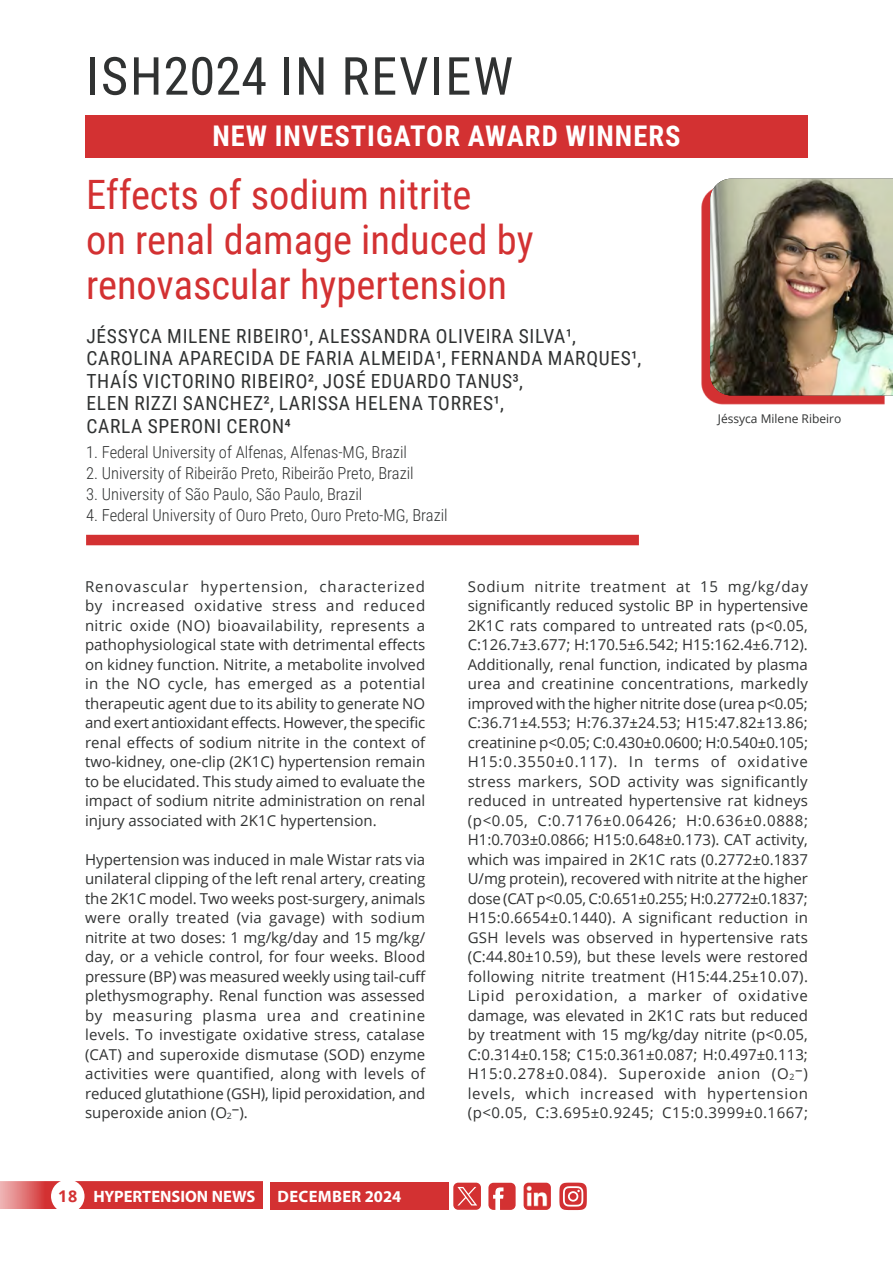
<style>
.page{position:relative;width:893px;height:1263px;background:#fff}
.page>*{position:absolute;margin:0;border:0;box-sizing:border-box;transform-origin:0 0}
.Main_heading_1{font:52.5px "Roboto Condensed";letter-spacing:.035em;color:#303232}
.Sub_Heading_1{font:40.5px/45px "Roboto Condensed";color:#d33132}
.t1{font:700 28.5px "Roboto Condensed";letter-spacing:.035em;color:#fff}
.Author_-_Name{font:19.5px/22.5px "Roboto Condensed";letter-spacing:.035em;color:#303232}
.Author_-_Position_title_-_RED{font:300 16.5px "Roboto Condensed";color:#303232}
.t2{font:700 16.5px "Myriad Pro";color:#fff}
.t3{font:700 16.5px "Myriad Pro";letter-spacing:.02em;color:#fff}
.Body_text_justified_2_columns{font:15px/19.5px "Open Sans";color:#303232;text-align:justify}
.Captions{font:12px "Open Sans";color:#303232}
.s1{font-size:8.7px}
.s2{font-family:"Open Sans";font-size:16.2px;color:#d33132}
</style>
<div class="page">
<svg style="left:488px;top:1183px;width:28px;height:27px"></svg>
<div style="left:270px;top:1183px;width:179px;height:27px;background:#d33132"></div>
<svg style="left:0;top:1182px;width:263px;height:27px;background:#d53e3f"></svg>
<div style="left:51px;top:1179px;width:34px;height:34px;background:#fff;border-radius:50%"></div>
<img style="left:524px;top:1183px;width:27px;height:27px">
<div style="left:453px;top:1183px;width:28px;height:27px;background:#d33132;border-radius:5px"></div>
<svg style="left:457px;top:1187px;width:20px;height:18px"></svg>
<svg style="left:559px;top:1182px;width:28px;height:28px"></svg>
<div style="left:86px;top:535px;width:553px;height:10px;background:#d33132"></div>
<div style="left:702px;top:187px;width:183px;height:217px;background:#d33132"></div>
<img style="left:710px;top:179px;width:183px;height:216px">
<div style="left:85px;top:115px;width:723px;height:42px;background:#d33132"></div>
<p class="Main_heading_1" style="left:86px;top:39px;width:429px">ISH2024 IN REVIEW</p>
<p class="t1" style="left:212px;top:116px;width:470px">NEW INVESTIGATOR AWARD WINNERS</p>
<p class="Sub_Heading_1" style="left:86px;top:171px;width:449px">Effects of sodium nitrite<br>on renal damage induced by renovascular hypertension</p>
<p class="Author_-_Name" style="left:86px;top:324px;width:556px">JÉSSYCA MILENE RIBEIRO¹, ALESSANDRA OLIVEIRA SILVA¹, CAROLINA APARECIDA DE FARIA ALMEIDA¹, FERNANDA MARQUES¹, THAÍS VICTORINO RIBEIRO², JOSÉ EDUARDO TANUS³,<br>ELEN RIZZI SANCHEZ², LARISSA HELENA TORRES¹,<br>CARLA SPERONI CERON⁴</p>
<p class="Author_-_Position_title_-_RED" style="left:86px;top:441px;width:322px">1. Federal University of Alfenas, Alfenas-MG, Brazil</p>
<p class="Author_-_Position_title_-_RED" style="left:86px;top:462px;width:329px">2. University of Ribeirão Preto, Ribeirão Preto, Brazil</p>
<p class="Author_-_Position_title_-_RED" style="left:86px;top:483px;width:278px">3. University of São Paulo, São Paulo, Brazil</p>
<p class="Author_-_Position_title_-_RED" style="left:86px;top:504px;width:363px">4. Federal University of Ouro Preto, Ouro Preto-MG, Brazil</p>
<p class="Captions" style="left:718px;top:410px;width:125px">Jéssyca Milene Ribeiro</p>
<p class="Body_text_justified_2_columns" style="left:85px;top:576px;width:342px">Renovascular hypertension, characterized by increased oxidative stress and reduced nitric oxide (NO) bioavailability, represents a pathophysiological state with detrimental effects on kidney function. Nitrite, a metabolite involved in the NO cycle, has emerged as a potential therapeutic agent due to its ability to generate NO and exert antioxidant effects. However, the specific renal effects of sodium nitrite in the context of two-kidney, one-clip (2K1C) hypertension remain to be elucidated. This study aimed to evaluate the impact of sodium nitrite administration on renal injury associated with 2K1C hypertension.</p>
<p class="Body_text_justified_2_columns" style="left:85px;top:849px;width:342px">Hypertension was induced in male Wistar rats via unilateral clipping of the left renal artery, creating the 2K1C model. Two weeks post-surgery, animals were orally treated (via gavage) with sodium nitrite at two doses: 1 mg/kg/day and 15 mg/kg/ day, or a vehicle control, for four weeks. Blood pressure (BP) was measured weekly using tail-cuff plethysmography. Renal function was assessed by measuring plasma urea and creatinine levels. To investigate oxidative stress, catalase (CAT) and superoxide dismutase (SOD) enzyme activities were quantified, along with levels of reduced glutathione (GSH), lipid peroxidation, and superoxide anion (O<span class="s1">2</span>–).</p>
<p class="t2" style="left:58px;top:1186px;width:199px"><span class="s2">18</span> HYPERTENSION NEWS</p>
<p class="t3" style="left:278px;top:1186px;width:125px">DECEMBER 2024</p>
<p class="Body_text_justified_2_columns" style="left:468px;top:576px;width:342px">Sodium nitrite treatment at 15 mg/kg/day significantly reduced systolic BP in hypertensive 2K1C rats compared to untreated rats (p&lt;0.05, C:126.7±3.677; H:170.5±6.542; H15:162.4±6.712).<br>Additionally, renal function, indicated by plasma urea and creatinine concentrations, markedly improved with the higher nitrite dose (urea p&lt;0.05; C:36.71±4.553; H:76.37±24.53; H15:47.82±13.86; creatinine p&lt;0.05; C:0.430±0.0600; H:0.540±0.105; H15:0.3550±0.117). In terms of oxidative stress markers, SOD activity was significantly reduced in untreated hypertensive rat kidneys (p&lt;0.05, C:0.7176±0.06426; H:0.636±0.0888; H1:0.703±0.0866; H15:0.648±0.173). CAT activity, which was impaired in 2K1C rats (0.2772±0.1837<br>U/mg protein), recovered with nitrite at the higher dose (CAT p&lt;0.05, C:0.651±0.255; H:0.2772±0.1837; H15:0.6654±0.1440). A significant reduction in GSH levels was observed in hypertensive rats (C:44.80±10.59), but these levels were restored following nitrite treatment (H15:44.25±10.07).<br>Lipid peroxidation, a marker of oxidative damage, was elevated in 2K1C rats but reduced by treatment with 15 mg/kg/day nitrite (p&lt;0.05, C:0.314±0.158; C15:0.361±0.087; H:0.497±0.113; H15:0.278±0.084). Superoxide anion (O<span class="s1">2</span>–) levels, which increased with hypertension (p&lt;0.05, C:3.695±0.9245; C15:0.3999±0.1667;</p>
</div>
